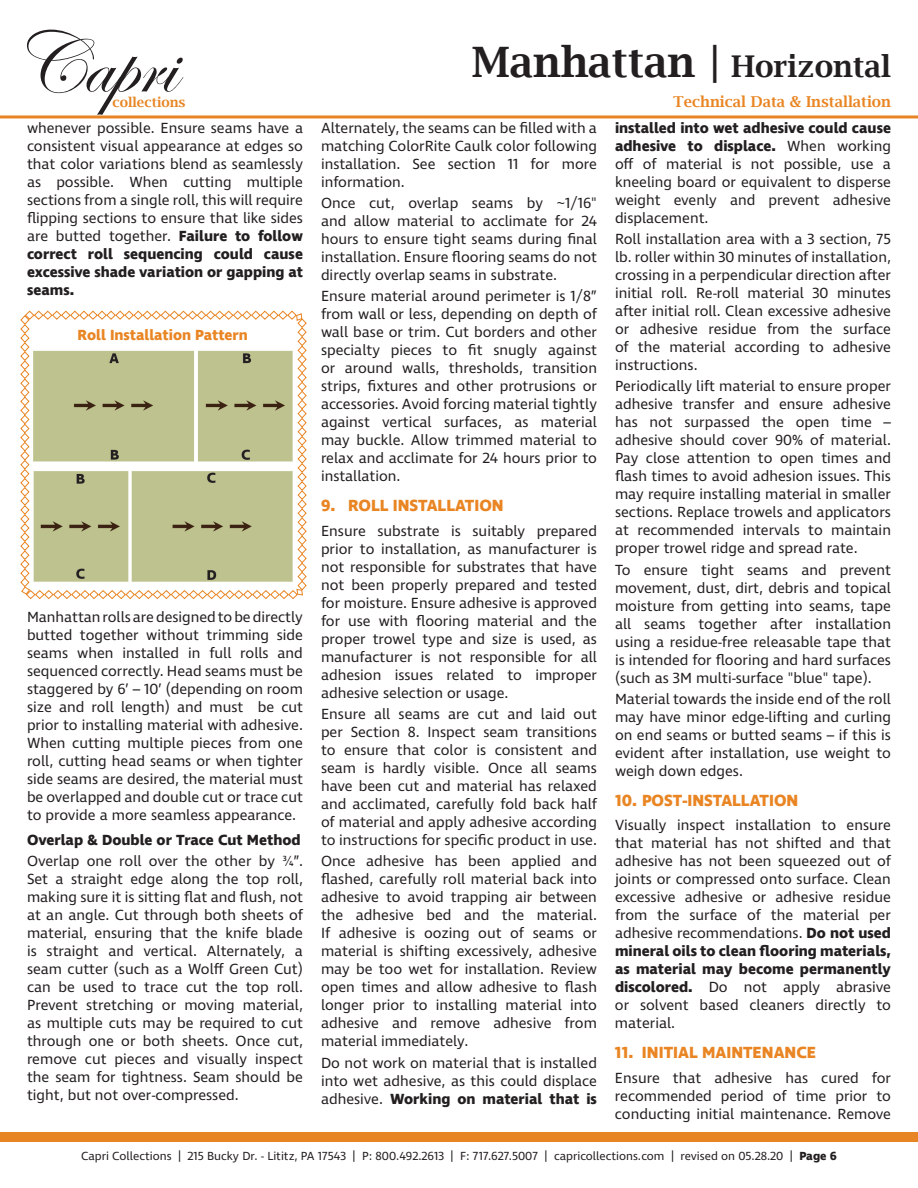
<style>
.page{position:relative;width:918px;height:1188px;background:#fff}
.page>*{position:absolute;margin:0;border:0;box-sizing:border-box;transform-origin:0 0}
.t1{font:88.5px "Edwardian Script ITC";color:#231f20}
.t2{font:600 42px "Lucida Bright";color:#231f20}
.t3{font:700 16.5px "Ingra";color:#e98523}
.t4{font:15px/18px "Ingra";color:#231f20;text-align:justify}
.t5{font:700 15px "Ingra";color:#231f20}
.t6{font:600 15px "Lucida Bright";color:#e98523}
.t7{font:700 15px "Ingra";color:#e98523}
.t8{font:600 13.5px "Lucida Bright";color:#e78524}
.t9{font:12px "Ingra";color:#231f20}
.s1{font-weight:700}
.s2{font-size:30px}
</style>
<div class="page">
<hr style="left:0;top:115px;width:918px;height:3px;background:#e78524">
<div style="left:0;top:1132px;width:918px;height:10px;background:#e78524"></div>
<svg style="left:20px;top:310px;width:287px;height:290px"></svg>
<h1 class="t1" style="left:11px;top:16px;width:165px">Capri</h1>
<p class="t8" style="left:112px;top:95px;width:75px">collections</p>
<p class="t4" style="left:27px;top:120px;width:278px">whenever possible. Ensure seams have a consistent visual appearance at edges so that color variations blend as seamlessly as possible. When cutting multiple sections from a single roll, this will require flipping sections to ensure that like sides are butted together. <span class="s1">Failure to follow correct roll sequencing could cause excessive shade variation or gapping at seams.</span></p>
<p class="t7" style="left:78px;top:325px;width:172px">Roll Installation Pattern</p>
<p class="t4" style="left:27px;top:609px;width:278px">Manhattan rolls are designed to be directly butted together without trimming side seams when installed in full rolls and sequenced correctly. Head seams must be staggered by 6’ – 10’ (depending on room size and roll length) and must be cut prior to installing material with adhesive.<br>When cutting multiple pieces from one roll, cutting head seams or when tighter side seams are desired, the material must be overlapped and double cut or trace cut to provide a more seamless appearance.</p>
<p class="t5" style="left:27px;top:830px;width:275px">Overlap &amp; Double or Trace Cut Method</p>
<p class="t4" style="left:27px;top:853px;width:278px">Overlap one roll over the other by ¾”.<br>Set a straight edge along the top roll, making sure it is sitting flat and flush, not at an angle. Cut through both sheets of material, ensuring that the knife blade is straight and vertical. Alternately, a seam cutter (such as a Wolff Green Cut) can be used to trace cut the top roll.<br>Prevent stretching or moving material, as multiple cuts may be required to cut through one or both sheets. Once cut, remove cut pieces and visually inspect the seam for tightness. Seam should be tight, but not over-compressed.</p>
<h2 class="t2" style="left:472px;top:38px;width:421px">Manhattan | <span class="s2">Horizontal</span></h2>
<p class="t4" style="left:321px;top:120px;width:278px">Alternately, the seams can be filled with a matching ColorRite Caulk color following installation. See section 11 for more information.</p>
<p class="t4" style="left:321px;top:195px;width:278px">Once cut, overlap seams by ~1/16" and allow material to acclimate for 24 hours to ensure tight seams during final installation. Ensure flooring seams do not directly overlap seams in substrate.</p>
<p class="t4" style="left:321px;top:288px;width:278px">Ensure material around perimeter is 1/8” from wall or less, depending on depth of wall base or trim. Cut borders and other specialty pieces to fit snugly against or around walls, thresholds, transition strips, fixtures and other protrusions or accessories. Avoid forcing material tightly against vertical surfaces, as material may buckle. Allow trimmed material to relax and acclimate for 24 hours prior to installation.</p>
<p class="t3" style="left:321px;top:495px;width:184px">9. ROLL INSTALLATION</p>
<p class="t4" style="left:321px;top:523px;width:278px">Ensure substrate is suitably prepared prior to installation, as manufacturer is not responsible for substrates that have not been properly prepared and tested for moisture. Ensure adhesive is approved for use with flooring material and the proper trowel type and size is used, as manufacturer is not responsible for all adhesion issues related to improper adhesive selection or usage.</p>
<p class="t4" style="left:321px;top:706px;width:278px">Ensure all seams are cut and laid out per Section 8. Inspect seam transitions to ensure that color is consistent and seam is hardly visible. Once all seams have been cut and material has relaxed and acclimated, carefully fold back half of material and apply adhesive according to instructions for specific product in use.</p>
<p class="t4" style="left:321px;top:853px;width:278px">Once adhesive has been applied and flashed, carefully roll material back into adhesive to avoid trapping air between the adhesive bed and the material.<br>If adhesive is oozing out of seams or material is shifting excessively, adhesive may be too wet for installation. Review open times and allow adhesive to flash longer prior to installing material into adhesive and remove adhesive from material immediately.</p>
<p class="t4" style="left:321px;top:1054px;width:278px">Do not work on material that is installed into wet adhesive, as this could displace adhesive. <span class="s1">Working on material that is</span></p>
<p class="t6" style="left:673px;top:93px;width:219px">Technical Data &amp; Installation</p>
<p class="t4" style="left:615px;top:120px;width:278px"><span class="s1">installed into wet adhesive could cause adhesive to displace.</span> When working off of material is not possible, use a kneeling board or equivalent to disperse weight evenly and prevent adhesive displacement.</p>
<p class="t4" style="left:615px;top:231px;width:278px">Roll installation area with a 3 section, 75 lb. roller within 30 minutes of installation, crossing in a perpendicular direction after initial roll. Re-roll material 30 minutes after initial roll. Clean excessive adhesive or adhesive residue from the surface of the material according to adhesive instructions.</p>
<p class="t4" style="left:615px;top:378px;width:278px">Periodically lift material to ensure proper adhesive transfer and ensure adhesive has not surpassed the open time – adhesive should cover 90% of material.<br>Pay close attention to open times and flash times to avoid adhesion issues. This may require installing material in smaller sections. Replace trowels and applicators at recommended intervals to maintain proper trowel ridge and spread rate.</p>
<p class="t4" style="left:615px;top:561px;width:278px">To ensure tight seams and prevent movement, dust, dirt, debris and topical moisture from getting into seams, tape all seams together after installation using a residue-free releasable tape that is intended for flooring and hard surfaces (such as 3M multi-surface "blue" tape).</p>
<p class="t4" style="left:615px;top:691px;width:277px">Material towards the inside end of the roll may have minor edge-lifting and curling on end seams or butted seams – if this is evident after installation, use weight to weigh down edges.</p>
<p class="t3" style="left:615px;top:790px;width:185px">10. POST-INSTALLATION</p>
<p class="t4" style="left:615px;top:817px;width:278px">Visually inspect installation to ensure that material has not shifted and that adhesive has not been squeezed out of joints or compressed onto surface. Clean excessive adhesive or adhesive residue from the surface of the material per adhesive recommendations. <span class="s1">Do not used mineral oils to clean flooring materials, as material may become permanently discolored.</span> Do not apply abrasive or solvent based cleaners directly to material.</p>
<p class="t3" style="left:615px;top:1042px;width:203px">11. INITIAL MAINTENANCE</p>
<p class="t4" style="left:615px;top:1070px;width:278px">Ensure that adhesive has cured for recommended period of time prior to conducting initial maintenance. Remove</p>
<p class="t9" style="left:81px;top:1149px;width:757px">Capri Collections | 215 Bucky Dr. - Lititz, PA 17543 | P: 800.492.2613 | F: 717.627.5007 | capricollections.com | revised on 05.28.20 | <span class="s1">Page 6</span></p>
</div>
